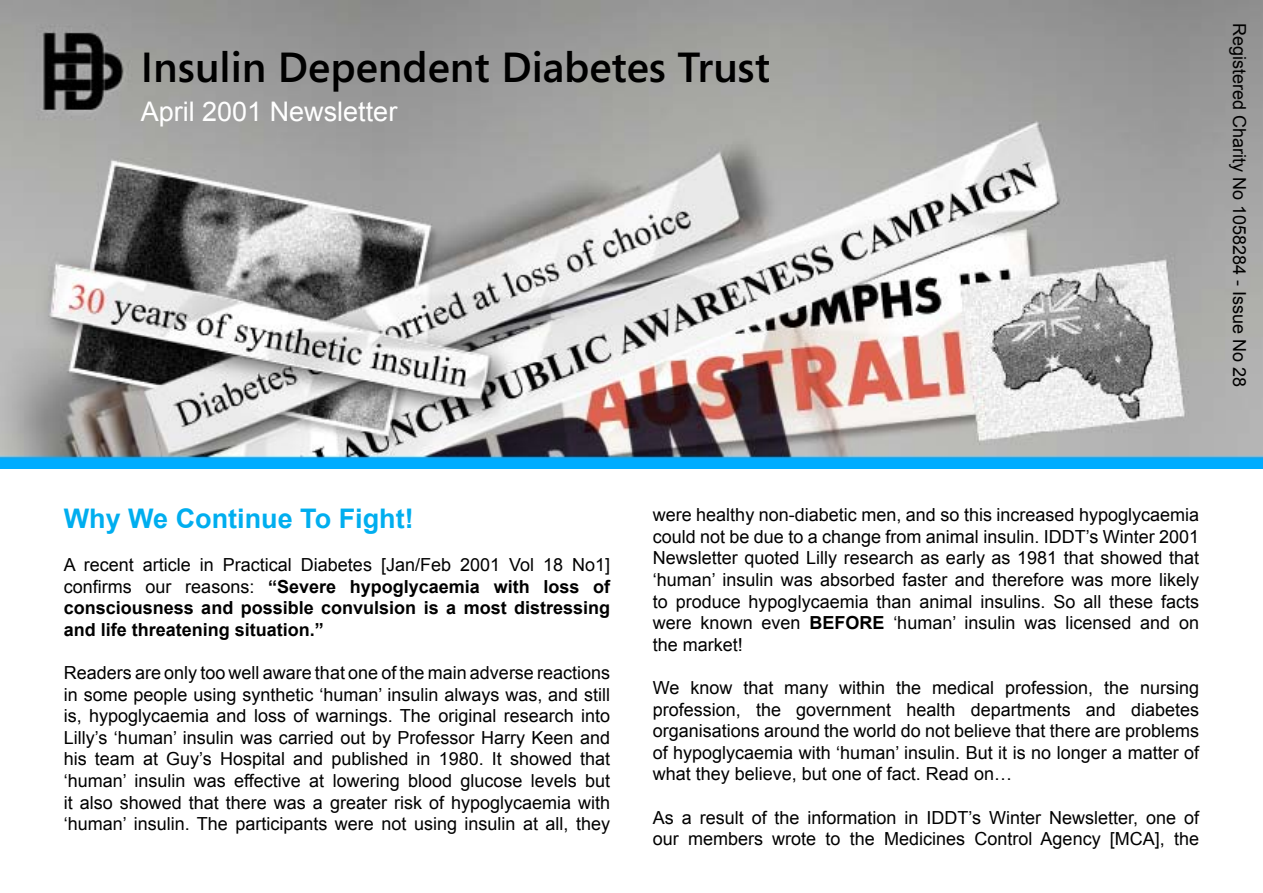
<style>
.page{position:relative;width:1263px;height:893px;background:#fff}
.page>*{position:absolute;margin:0;border:0;box-sizing:border-box;transform-origin:0 0}
.t1{font:600 42px "Segoe Media Center";color:#000}
.t2{font:700 27px "Arial";color:#00aeef}
.t3{font:27px "Arial";color:#fff}
.t4{font:18px/21.6px "Arial";color:#000;text-align:justify}
.t5{font:700 18px/21.6px "Arial";color:#000;text-align:justify}
.s1{font-weight:400}
.s2{font-weight:700}
</style>
<div class="page">
<img style="left:0;top:0;width:1263px;height:468px">
<h1 class="t1" style="left:141px;top:43px;width:631px">Insulin Dependent Diabetes Trust</h1>
<h2 class="t3" style="left:141px;top:94px;width:258px">April 2001 Newsletter</h2>
<p class="t4" style="left:1250px;top:23px;width:366px;rotate:90deg">Registered Charity No 1058284 - Issue No 28</p>
<h2 class="t2" style="left:64px;top:500px;width:351px">Why We Continue To Fight!</h2>
<p class="t5" style="left:64px;top:554px;width:548px"><span class="s1">A recent article in Practical Diabetes [Jan/Feb 2001 Vol 18 No1] confirms our reasons:</span> “Severe hypoglycaemia with loss of consciousness and possible convulsion is a most distressing and life threatening situation.”</p>
<p class="t4" style="left:64px;top:662px;width:548px">Readers are only too well aware that one of the main adverse reactions in some people using synthetic ‘human’ insulin always was, and still is, hypoglycaemia and loss of warnings. The original research into Lilly’s ‘human’ insulin was carried out by Professor Harry Keen and his team at Guy’s Hospital and published in 1980. It showed that ‘human’ insulin was effective at lowering blood glucose levels but it also showed that there was a greater risk of hypoglycaemia with ‘human’ insulin. The participants were not using insulin at all, they</p>
<p class="t4" style="left:653px;top:504px;width:548px">were healthy non-diabetic men, and so this increased hypoglycaemia could not be due to a change from animal insulin. IDDT’s Winter 2001<br>Newsletter quoted Lilly research as early as 1981 that showed that ‘human’ insulin was absorbed faster and therefore was more likely to produce hypoglycaemia than animal insulins. So all these facts were known even <span class="s2">BEFORE</span> ‘human’ insulin was licensed and on the market!</p>
<p class="t4" style="left:653px;top:677px;width:548px">We know that many within the medical profession, the nursing profession, the government health departments and diabetes organisations around the world do not believe that there are problems of hypoglycaemia with ‘human’ insulin. But it is no longer a matter of what they believe, but one of fact. Read on…</p>
<p class="t4" style="left:653px;top:807px;width:548px">As a result of the information in IDDT’s Winter Newsletter, one of our members wrote to the Medicines Control Agency [MCA], the</p>
</div>
